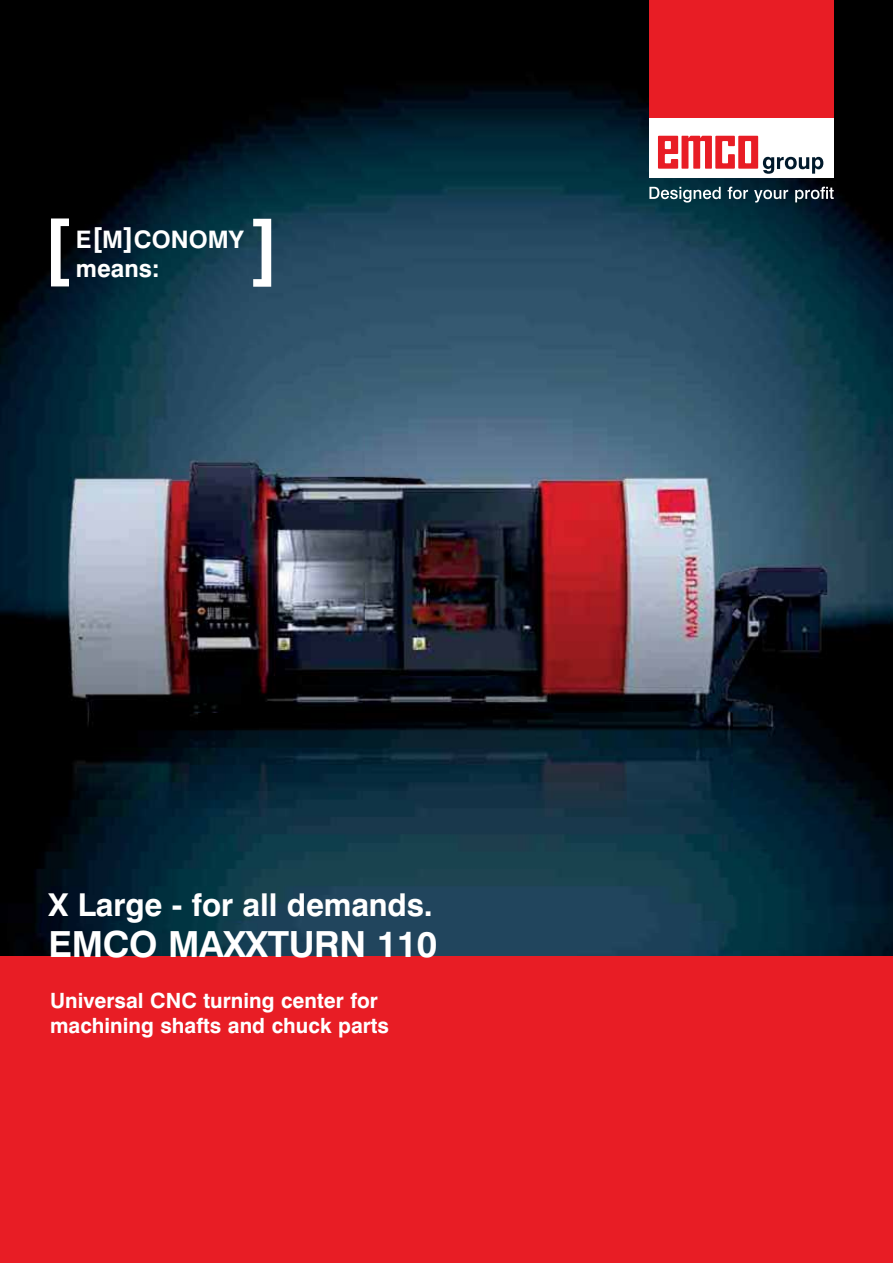
<style>
.page{position:relative;width:893px;height:1263px;background:#fff}
.page>*{position:absolute;margin:0;border:0;box-sizing:border-box;transform-origin:0 0}
.t1{font:700 72.9px "Swiss 721 BT";color:#fff}
.t2{font:700 36px "Swiss 721 BT";letter-spacing:-.01em;color:#fff}
.t3{font:700 31.5px "Swiss 721 BT";letter-spacing:-.005em;color:#fff}
.t4{font:700 24.15px "Swiss 721 BT";color:#fff}
.t5{font:700 21px/25.2px "Swiss 721 BT";color:#fff}
.s1{font-size:27.6px}
</style>
<div class="page">
<img style="left:0;top:0;width:893px;height:957px">
<img style="left:0;top:349px;width:889px;height:573px">
<div style="left:0;top:957px;width:893px;height:306px;background:#e81d25"></div>
<div style="left:649px;top:118px;width:185px;height:60px;background:#fff"></div>
<div style="left:649px;top:0;width:185px;height:118px;background:#e81d25"></div>
<svg style="left:649px;top:187px;width:72px;height:16px"></svg>
<svg style="left:728px;top:187px;width:20px;height:12px"></svg>
<svg style="left:754px;top:190px;width:34px;height:13px"></svg>
<svg style="left:795px;top:187px;width:39px;height:15px"></svg>
<svg style="left:658px;top:136px;width:165px;height:38px"></svg>
<h1 class="t1" style="left:43px;top:209px;width:29px">[</h1>
<p class="t4" style="left:76px;top:228px;width:169px">E<span class="s1">[</span>M<span class="s1">]</span>CONOMY</p>
<p class="t4" style="left:76px;top:257px;width:85px">means:</p>
<h1 class="t1" style="left:251px;top:209px;width:29px">]</h1>
<h3 class="t3" style="left:49px;top:890px;width:386px">X Large - for all demands.</h3>
<h2 class="t2" style="left:49px;top:926px;width:390px">EMCO MAXXTURN 110</h2>
<p class="t5" style="left:50px;top:989px;width:340px">Universal CNC turning center for machining shafts and chuck parts</p>
</div>
